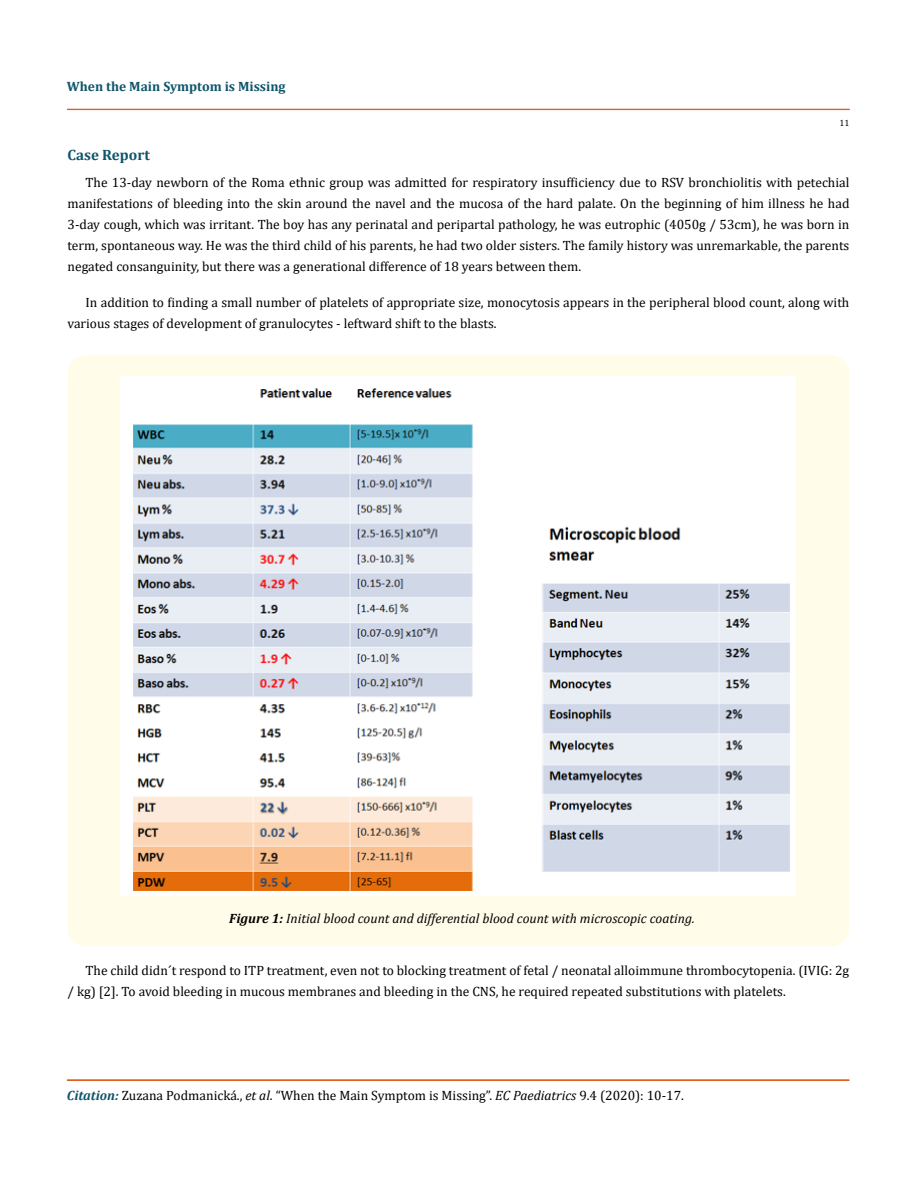
<style>
.page{position:relative;width:917px;height:1188px;background:#fff}
.page>*{position:absolute;margin:0;border:0;box-sizing:border-box;transform-origin:0 0}
.t1{font:700 15px "Cambria";color:#0e546a}
.t2{font:13.5px/21px "Cambria";color:#000}
.t3{font:italic 13.5px "Cambria";color:#000}
.t4{font:700 13.5px "Cambria";color:#0e546a}
.t5{font:9px "Cambria";color:#000}
.s1{font-weight:700}
.s2{font-weight:700;font-style:italic;color:#0e546a}
.s3{font-style:italic}
</style>
<div class="page">
<div style="left:67px;top:109px;width:782px;height:1px;border:1px solid #e05d1a"></div>
<div style="left:67px;top:1080px;width:782px;height:1px;border:1px solid #e05d1a"></div>
<div style="left:68px;top:356px;width:781px;height:590px;background:#fffde9;border-radius:18px"></div>
<img style="left:121px;top:376px;width:674px;height:519px">
<p class="t4" style="left:67px;top:76px;width:220px">When the Main Symptom is Missing</p>
<p class="t5" style="left:839px;top:117px;width:11px">11</p>
<p class="t1" style="left:68px;top:144px;width:84px">Case Report</p>
<p class="t2" style="left:68px;top:172px;width:783px;text-align:justify;text-indent:18px">The 13-day newborn of the Roma ethnic group was admitted for respiratory insufficiency due to RSV bronchiolitis with petechial manifestations of bleeding into the skin around the navel and the mucosa of the hard palate. On the beginning of him illness he had 3-day cough, which was irritant. The boy has any perinatal and peripartal pathology, he was eutrophic (4050g / 53cm), he was born in term, spontaneous way. He was the third child of his parents, he had two older sisters. The family history was unremarkable, the parents negated consanguinity, but there was a generational difference of 18 years between them.</p>
<p class="t2" style="left:68px;top:292px;width:783px;text-indent:18px">In addition to finding a small number of platelets of appropriate size, monocytosis appears in the peripheral blood count, along with various stages of development of granulocytes - leftward shift to the blasts.</p>
<p class="t3" style="left:229px;top:908px;width:467px"><span class="s1">Figure 1:</span> Initial blood count and differential blood count with microscopic coating.</p>
<p class="t2" style="left:68px;top:960px;width:783px;text-indent:18px">The child didn´t respond to ITP treatment, even not to blocking treatment of fetal / neonatal alloimmune thrombocytopenia. (IVIG: 2g / kg) [2]. To avoid bleeding in mucous membranes and bleeding in the CNS, he required repeated substitutions with platelets.</p>
<p class="t2" style="left:67px;top:1085px;width:618px"><span class="s2">Citation:</span> Zuzana Podmanická., <span class="s3">et al</span>. “When the Main Symptom is Missing”. <span class="s3">EC Paediatrics</span> 9.4 (2020): 10-17.</p>
</div>
